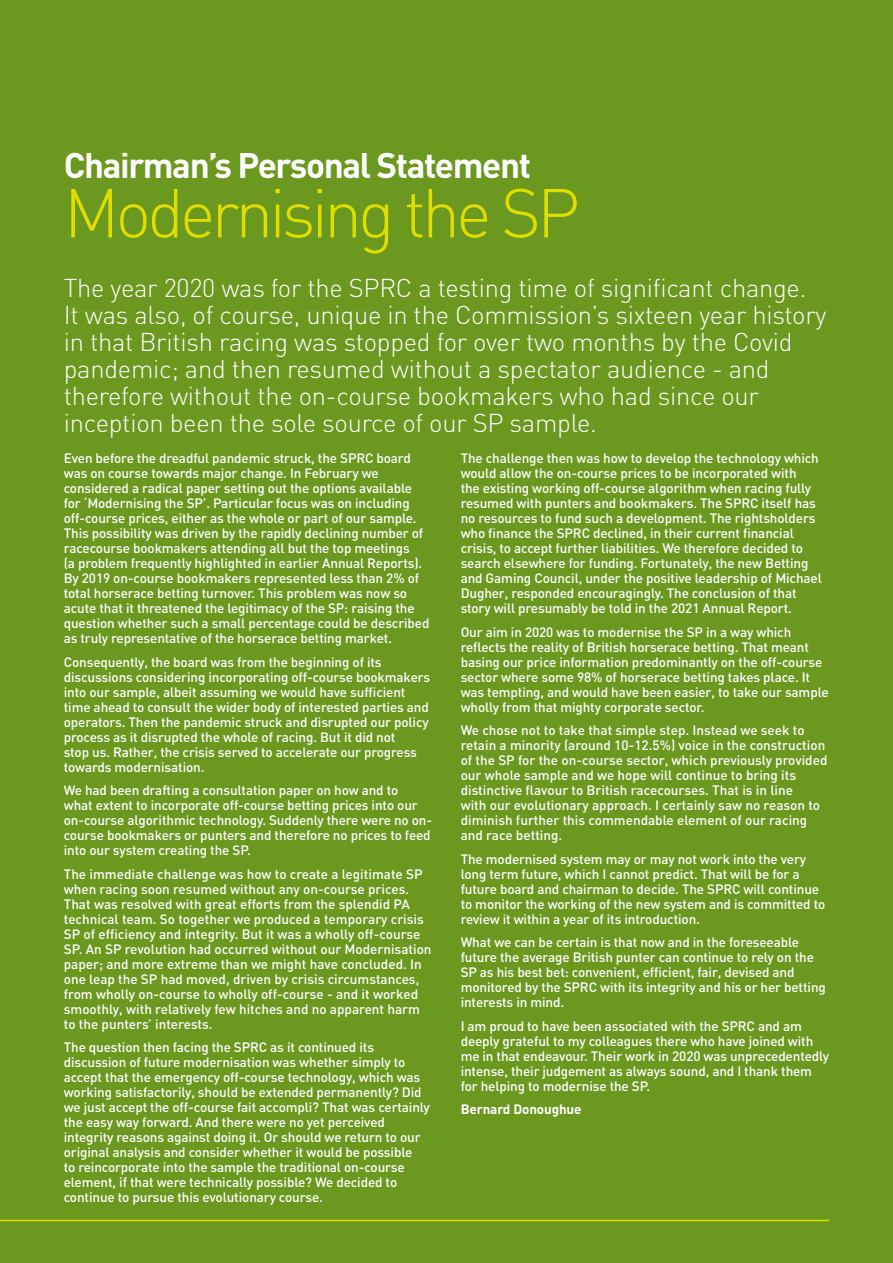
<style>
.page{position:relative;width:893px;height:1263px;background:#6b981f}
.page>*{position:absolute;margin:0;border:0;box-sizing:border-box;transform-origin:0 0}
.t1{font:300 68.1px "DIN";letter-spacing:-.06em;color:#e0dd00}
.t2{font:700 35.1px "DIN";letter-spacing:-.04em;color:#fff}
.t3{font:300 25.5px/27px "DIN";letter-spacing:-.01em;color:#fff}
.t4{font:500 13.5px/15px "DIN";letter-spacing:-.01em;color:#fff}
.t5{font:700 13.5px "DIN";letter-spacing:-.01em;color:#fff}
</style>
<div class="page">
<hr style="left:0;top:1220px;width:829px;height:1px;background:#e0dd00">
<h2 class="t2" style="left:64px;top:142px;width:469px">Chairman’s Personal Statement</h2>
<h1 class="t1" style="left:64px;top:171px;width:517px">Modernising the SP</h1>
<p class="t3" style="left:64px;top:274px;width:764px">The year 2020 was for the SPRC a testing time of significant change.<br>It was also, of course, unique in the Commission’s sixteen year history in that British racing was stopped for over two months by the Covid pandemic; and then resumed without a spectator audience - and therefore without the on-course bookmakers who had since our inception been the sole source of our SP sample.</p>
<p class="t4" style="left:64px;top:450px;width:367px">Even before the dreadful pandemic struck, the SPRC board was on course towards major change. In February we considered a radical paper setting out the options available for ‘Modernising the SP’. Particular focus was on including off-course prices, either as the whole or part of our sample.<br>This possibility was driven by the rapidly declining number of racecourse bookmakers attending all but the top meetings<br>(a problem frequently highlighted in earlier Annual Reports).<br>By 2019 on-course bookmakers represented less than 2% of total horserace betting turnover. This problem was now so acute that it threatened the legitimacy of the SP: raising the question whether such a small percentage could be described as truly representative of the horserace betting market.</p>
<p class="t4" style="left:64px;top:654px;width:368px">Consequently, the board was from the beginning of its discussions considering incorporating off-course bookmakers into our sample, albeit assuming we would have sufficient time ahead to consult the wider body of interested parties and operators. Then the pandemic struck and disrupted our policy process as it disrupted the whole of racing. But it did not<br>stop us. Rather, the crisis served to accelerate our progress towards modernisation.</p>
<p class="t4" style="left:64px;top:782px;width:370px">We had been drafting a consultation paper on how and to<br>what extent to incorporate off-course betting prices into our on-course algorithmic technology. Suddenly there were no on&shy;course bookmakers or punters and therefore no prices to feed into our system creating the SP.</p>
<p class="t4" style="left:64px;top:866px;width:369px">The immediate challenge was how to create a legitimate SP when racing soon resumed without any on-course prices.<br>That was resolved with great efforts from the splendid PA technical team. So together we produced a temporary crisis SP of efficiency and integrity. But it was a wholly off-course SP. An SP revolution had occurred without our Modernisation paper; and more extreme than we might have concluded. In one leap the SP had moved, driven by crisis circumstances, from wholly on-course to wholly off-course - and it worked smoothly, with relatively few hitches and no apparent harm to the punters’ interests.</p>
<p class="t4" style="left:64px;top:1039px;width:368px">The question then facing the SPRC as it continued its discussion of future modernisation was whether simply to accept that the emergency off-course technology, which was working satisfactorily, should be extended permanently? Did we just accept the off-course fait accompli? That was certainly the easy way forward. And there were no yet perceived integrity reasons against doing it. Or should we return to our original analysis and consider whether it would be possible<br>to reincorporate into the sample the traditional on-course element, if that were technically possible? We decided to continue to pursue this evolutionary course.</p>
<p class="t4" style="left:461px;top:450px;width:363px">The challenge then was how to develop the technology which would allow the on-course prices to be incorporated with<br>the existing working off-course algorithm when racing fully resumed with punters and bookmakers. The SPRC itself has no resources to fund such a development. The rightsholders who finance the SPRC declined, in their current financial crisis, to accept further liabilities. We therefore decided to search elsewhere for funding. Fortunately, the new Betting and Gaming Council, under the positive leadership of Michael Dugher, responded encouragingly. The conclusion of that story will presumably be told in the 2021 Annual Report.</p>
<p class="t4" style="left:461px;top:624px;width:369px">Our aim in 2020 was to modernise the SP in a way which reflects the reality of British horserace betting. That meant basing our price information predominantly on the off-course sector where some 98% of horserace betting takes place. It was tempting, and would have been easier, to take our sample wholly from that mighty corporate sector.</p>
<p class="t4" style="left:461px;top:722px;width:368px">We chose not to take that simple step. Instead we seek to retain a minority (around 10-12.5%) voice in the construction of the SP for the on-course sector, which previously provided our whole sample and we hope will continue to bring its distinctive flavour to British racecourses. That is in line<br>with our evolutionary approach. I certainly saw no reason to diminish further this commendable element of our racing and race betting.</p>
<p class="t4" style="left:461px;top:851px;width:366px">The modernised system may or may not work into the very long term future, which I cannot predict. That will be for a future board and chairman to decide. The SPRC will continue to monitor the working of the new system and is committed to review it within a year of its introduction.</p>
<p class="t4" style="left:461px;top:934px;width:367px">What we can be certain is that now and in the foreseeable future the average British punter can continue to rely on the SP as his best bet: convenient, efficient, fair, devised and monitored by the SPRC with its integrity and his or her betting interests in mind.</p>
<p class="t4" style="left:461px;top:1018px;width:370px">I am proud to have been associated with the SPRC and am deeply grateful to my colleagues there who have joined with me in that endeavour. Their work in 2020 was unprecedentedly intense, their judgement as always sound, and I thank them for helping to modernise the SP.</p>
<p class="t5" style="left:461px;top:1100px;width:122px">Bernard Donoughue</p>
</div>
